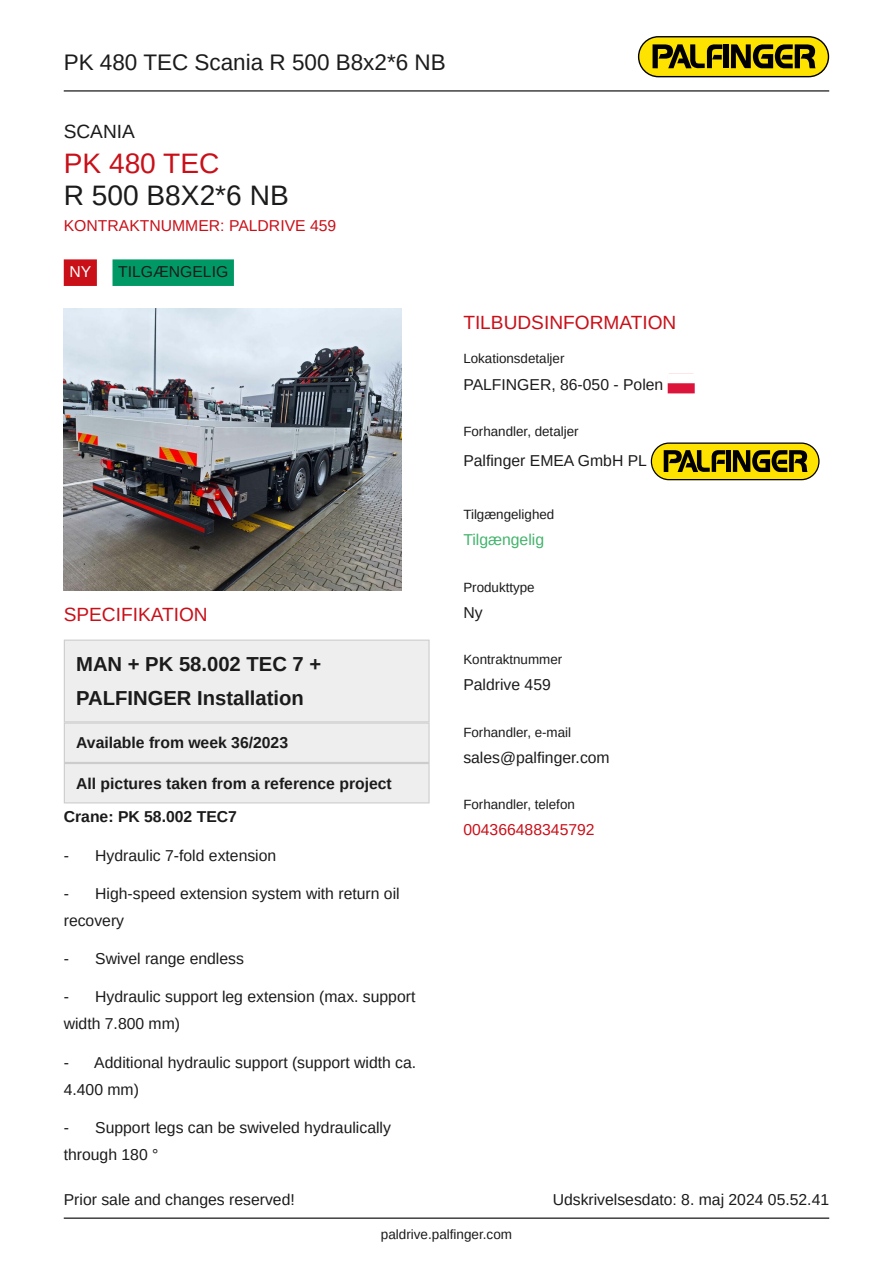
<style>
.page{position:relative;width:893px;height:1263px;background:#fff}
.page>*{position:absolute;margin:0;border:0;box-sizing:border-box;transform-origin:0 0}
.t1{font:28.2px "Arimo";color:#1b1b1b}
.t2{font:28.2px "Arimo";color:#c91019}
.t3{font:22.5px "Arimo";color:#1b1b1b}
.t4{font:20.25px/34.7px "Arimo";color:#1b1b1b}
.t5{font:19.2px "Arimo";color:#c91019}
.t6{font:19.2px "Arimo";color:#1b1b1b}
.t7{font:15.75px/27px "Arimo";color:#1b1b1b}
.t8{font:15.75px "Arimo";color:#c91019}
.t9{font:15.75px "Arimo";color:#43b36c}
.t10{font:15.75px "Arimo";color:#fff}
.t11{font:13.5px "Arimo";color:#1b1b1b}
.t12{font:13.35px "Arimo";color:#1b1b1b}
</style>
<div class="page">
<hr style="left:64px;top:90px;width:765px;height:1px;background:#000">
<hr style="left:64px;top:1217px;width:765px;height:2px;background:#000">
<svg style="left:638px;top:36px;width:191px;height:41px;background:#a3930b"></svg>
<div style="left:64px;top:259px;width:33px;height:27px;background:#c91019"></div>
<div style="left:113px;top:259px;width:121px;height:27px;background:#096"></div>
<img style="left:64px;top:309px;width:337px;height:281px">
<div style="left:64px;top:639px;width:366px;height:164px;background:#eee"></div>
<div style="left:668px;top:383px;width:27px;height:10px;background:#dc143c"></div>
<svg style="left:651px;top:442px;width:168px;height:38px;background:#a4940e"></svg>
<h2 class="t3" style="left:64px;top:53px;width:383px">PK 480 TEC Scania R 500 B8x2*6 NB</h2>
<p class="t6" style="left:64px;top:124px;width:73px">SCANIA</p>
<h1 class="t2" style="left:64px;top:152px;width:157px">PK 480 TEC</h1>
<h1 class="t1" style="left:64px;top:185px;width:226px">R 500 B8X2*6 NB</h1>
<p class="t8" style="left:64px;top:220px;width:274px">KONTRAKTNUMMER: PALDRIVE 459</p>
<p class="t10" style="left:69px;top:266px;width:23px">NY</p>
<p class="t7" style="left:118px;top:259px;width:112px">TILGÆNGELIG</p>
<p class="t5" style="left:64px;top:607px;width:145px">SPECIFIKATION</p>
<p class="t4" style="left:76px;top:647px;width:247px">MAN + PK 58.002 TEC 7 +<br>PALFINGER Installation</p>
<p class="t7" style="left:76px;top:729px;width:213px">Available from week 36/2023</p>
<p class="t7" style="left:64px;top:767px;width:330px;line-height:33.8px;text-indent:12px">All pictures taken from a reference project<br>Crane: PK 58.002 TEC7</p>
<p class="t7" style="left:64px;top:842px;width:7px">-</p>
<p class="t7" style="left:95px;top:842px;width:183px">Hydraulic 7-fold extension</p>
<p class="t7" style="left:64px;top:880px;width:7px">-</p>
<p class="t7" style="left:64px;top:880px;width:337px;text-indent:31px">High-speed extension system with return oil recovery</p>
<p class="t7" style="left:64px;top:945px;width:7px">-</p>
<p class="t7" style="left:95px;top:945px;width:150px">Swivel range endless</p>
<p class="t7" style="left:64px;top:984px;width:7px">-</p>
<p class="t7" style="left:64px;top:984px;width:353px;text-indent:31px">Hydraulic support leg extension (max. support width 7.800 mm)</p>
<p class="t7" style="left:64px;top:1049px;width:7px">-</p>
<p class="t7" style="left:64px;top:1049px;width:354px;text-indent:31px">Additional hydraulic support (support width ca.<br>4.400 mm)</p>
<p class="t7" style="left:64px;top:1114px;width:7px">-</p>
<p class="t7" style="left:64px;top:1114px;width:329px;text-indent:31px">Support legs can be swiveled hydraulically through 180 °</p>
<p class="t5" style="left:463px;top:315px;width:215px">TILBUDSINFORMATION</p>
<p class="t12" style="left:463px;top:353px;width:103px">Lokationsdetaljer</p>
<p class="t7" style="left:463px;top:373px;width:201px">PALFINGER, 86-050 - Polen</p>
<p class="t12" style="left:463px;top:426px;width:117px">Forhandler, detaljer</p>
<p class="t7" style="left:463px;top:448px;width:185px">Palfinger EMEA GmbH PL</p>
<p class="t12" style="left:463px;top:510px;width:93px">Tilgængelighed</p>
<p class="t9" style="left:463px;top:534px;width:82px">Tilgængelig</p>
<p class="t12" style="left:463px;top:582px;width:73px">Produkttype</p>
<p class="t7" style="left:463px;top:600px;width:21px">Ny</p>
<p class="t12" style="left:463px;top:655px;width:100px">Kontraktnummer</p>
<p class="t7" style="left:463px;top:673px;width:89px">Paldrive 459</p>
<p class="t12" style="left:463px;top:727px;width:109px">Forhandler, e-mail</p>
<p class="t7" style="left:463px;top:745px;width:148px">sales@palfinger.com</p>
<p class="t12" style="left:463px;top:799px;width:113px">Forhandler, telefon</p>
<p class="t8" style="left:463px;top:824px;width:133px">004366488345792</p>
<p class="t7" style="left:64px;top:1188px;width:233px">Prior sale and changes reserved!</p>
<p class="t7" style="left:553px;top:1188px;width:278px">Udskrivelsesdato: 8. maj 2024 05.52.41</p>
<p class="t11" style="left:381px;top:1229px;width:133px">paldrive.palfinger.com</p>
</div>
